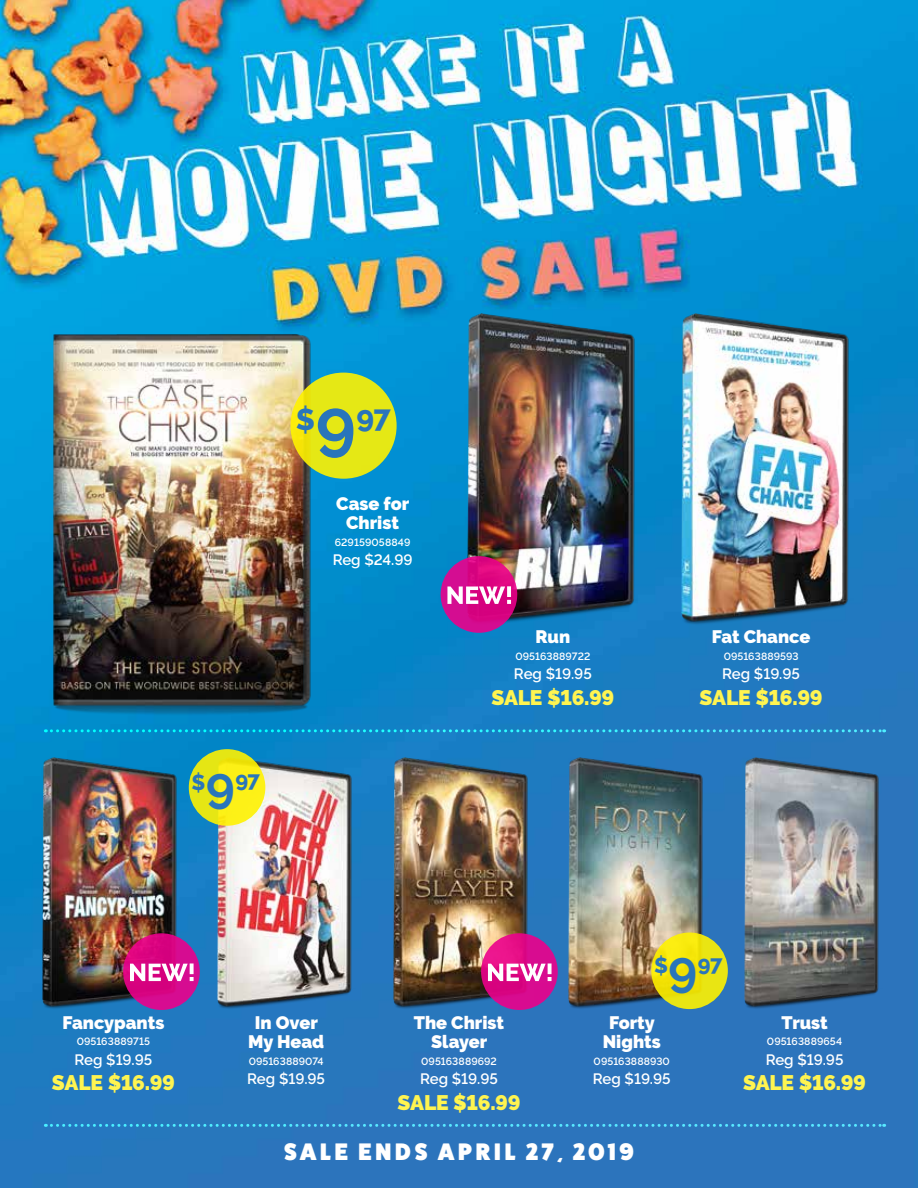
<style>
.page{position:relative;width:918px;height:1188px;background:#fff}
.page>*{position:absolute;margin:0;border:0;box-sizing:border-box;transform-origin:0 0}
.t1{font:700 68.4px "Raleway";color:#2975bb}
.t2{font:700 49.35px "Raleway";color:#2975bb}
.t3{font:800 30.15px "Raleway";color:#2975bb}
.t4{font:800 24px "Fat Frank";letter-spacing:.16em;color:#fff}
.t5{font:800 21.75px "Raleway";color:#2975bb}
.t6{font:900 21px "Raleway";letter-spacing:-.015em;color:#fff450}
.t7{font:900 18px/19.5px "Raleway";color:#fff;text-align:center}
.t8{font:600 15px "Raleway";color:#fff}
.t9{font:600 10.5px "Raleway";letter-spacing:.01em;color:#fff}
</style>
<div class="page">
<img style="left:0;top:0;width:918px;height:1188px">
<img style="left:42px;top:801px;width:138px;height:208px">
<img style="left:218px;top:801px;width:138px;height:208px">
<img style="left:393px;top:758px;width:138px;height:251px">
<img style="left:569px;top:758px;width:138px;height:251px">
<img style="left:468px;top:313px;width:172px;height:313px">
<img style="left:744px;top:758px;width:138px;height:251px">
<img style="left:682px;top:313px;width:172px;height:313px">
<img style="left:0;top:295px;width:407px;height:506px">
<div style="left:291px;top:373px;width:106px;height:106px;background:linear-gradient(to right,#f1e80c,#dbe61d);border-radius:50%"></div>
<svg style="left:189px;top:749px;width:76px;height:77px;background:#f0ea16"></svg>
<div style="left:651px;top:933px;width:77px;height:76px;background:linear-gradient(to right,#f7e406,#e6e414);border-radius:50%"></div>
<svg style="left:45px;top:1124px;width:840px;height:3px;background:#399fd4"></svg>
<svg style="left:45px;top:729px;width:840px;height:3px;background:#1aaad8"></svg>
<svg style="left:123px;top:933px;width:77px;height:77px;background:#d50886"></svg>
<svg style="left:130px;top:963px;width:64px;height:18px"></svg>
<svg style="left:481px;top:933px;width:77px;height:77px;background:#da0d8a"></svg>
<svg style="left:488px;top:963px;width:64px;height:18px"></svg>
<svg style="left:441px;top:556px;width:76px;height:77px;background:#d60988"></svg>
<svg style="left:447px;top:586px;width:64px;height:18px"></svg>
<h3 class="t3" style="left:296px;top:403px;width:21px">$</h3>
<h1 class="t1" style="left:315px;top:394px;width:43px">9</h1>
<h3 class="t3" style="left:357px;top:399px;width:36px">97</h3>
<h3 class="t7" style="left:336px;top:494px;width:75px">Case for<br>Christ</h3>
<p class="t9" style="left:335px;top:536px;width:77px">629159058849</p>
<h3 class="t8" style="left:333px;top:551px;width:81px">Reg $24.99</h3>
<h3 class="t5" style="left:192px;top:770px;width:15px">$</h3>
<h2 class="t2" style="left:205px;top:764px;width:31px">9</h2>
<h3 class="t5" style="left:235px;top:767px;width:26px">97</h3>
<h3 class="t7" style="left:536px;top:627px;width:36px">Run</h3>
<p class="t9" style="left:515px;top:650px;width:77px">095163889722</p>
<h3 class="t8" style="left:514px;top:665px;width:79px">Reg $19.95</h3>
<h3 class="t6" style="left:491px;top:685px;width:124px">SALE $16.99</h3>
<h3 class="t7" style="left:712px;top:627px;width:100px">Fat Chance</h3>
<p class="t9" style="left:724px;top:650px;width:76px">095163889593</p>
<h3 class="t8" style="left:722px;top:665px;width:79px">Reg $19.95</h3>
<h3 class="t6" style="left:700px;top:685px;width:124px">SALE $16.99</h3>
<h3 class="t7" style="left:62px;top:1013px;width:104px">Fancypants</h3>
<p class="t9" style="left:77px;top:1035px;width:75px">095163889715</p>
<h3 class="t8" style="left:75px;top:1051px;width:79px">Reg $19.95</h3>
<h3 class="t6" style="left:52px;top:1071px;width:124px">SALE $16.99</h3>
<h3 class="t7" style="left:248px;top:1013px;width:78px">In Over<br>My Head</h3>
<p class="t9" style="left:249px;top:1055px;width:76px">095163889074</p>
<h3 class="t8" style="left:247px;top:1070px;width:79px">Reg $19.95</h3>
<h3 class="t7" style="left:414px;top:1013px;width:92px">The Christ<br>Slayer</h3>
<p class="t9" style="left:421px;top:1055px;width:77px">095163889692</p>
<h3 class="t8" style="left:420px;top:1070px;width:79px">Reg $19.95</h3>
<h3 class="t6" style="left:398px;top:1090px;width:124px">SALE $16.99</h3>
<h3 class="t5" style="left:654px;top:953px;width:15px">$</h3>
<h2 class="t2" style="left:668px;top:947px;width:31px">9</h2>
<h3 class="t5" style="left:698px;top:951px;width:26px">97</h3>
<h3 class="t7" style="left:603px;top:1013px;width:60px">Forty<br>Nights</h3>
<p class="t9" style="left:594px;top:1055px;width:78px">095163888930</p>
<h3 class="t8" style="left:593px;top:1070px;width:79px">Reg $19.95</h3>
<h3 class="t4" style="left:284px;top:1138px;width:351px">SALE ENDS APRIL 27, 2019</h3>
<h3 class="t7" style="left:781px;top:1013px;width:48px">Trust</h3>
<p class="t9" style="left:767px;top:1035px;width:77px">095163889654</p>
<h3 class="t8" style="left:766px;top:1051px;width:79px">Reg $19.95</h3>
<h3 class="t6" style="left:743px;top:1071px;width:124px">SALE $16.99</h3>
</div>
